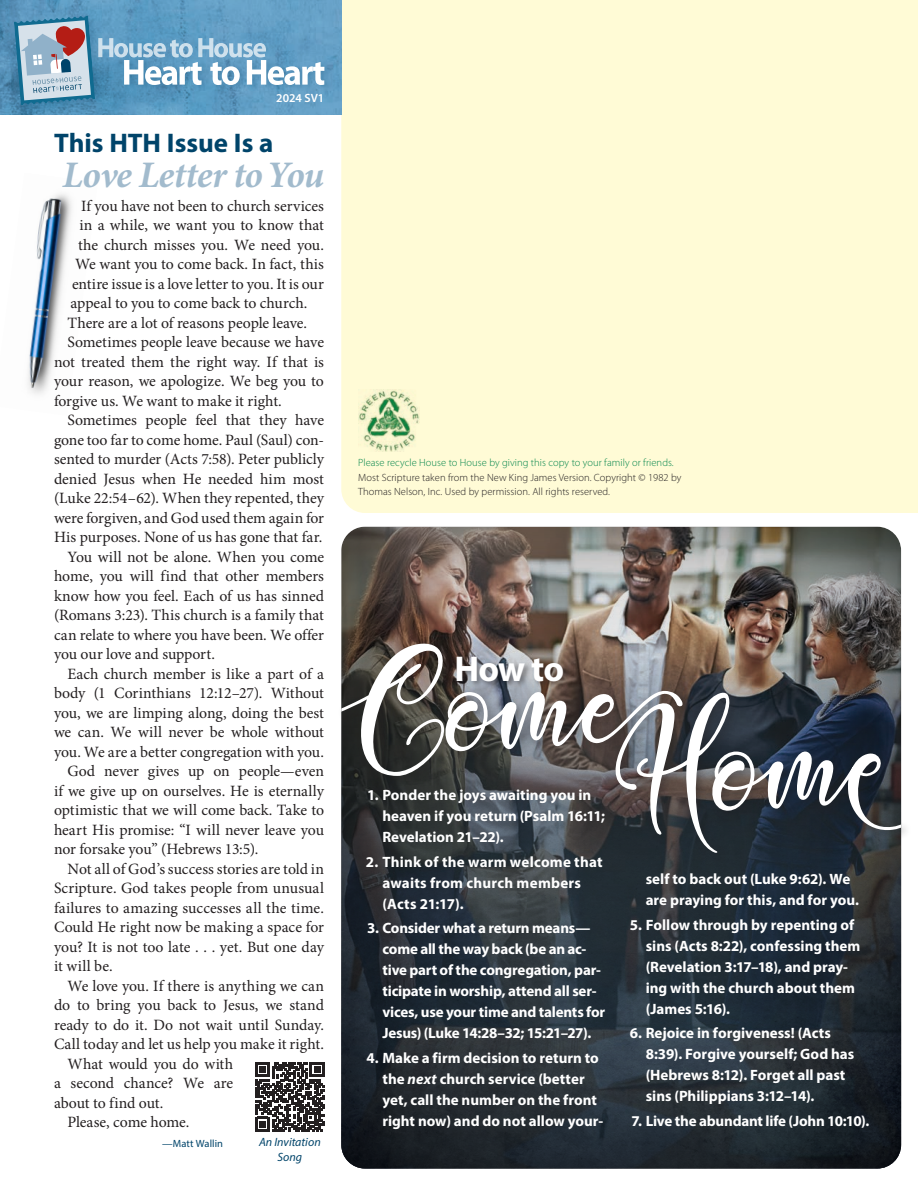
<style>
.page{position:relative;width:918px;height:1188px;background:#fff}
.page>*{position:absolute;margin:0;border:0;box-sizing:border-box;transform-origin:0 0}
.Side_Article_Headings{font:italic 700 37.5px "Minion Pro";letter-spacing:-.025em;color:#a2bbcd}
.byline_front_page{font:700 36px "Myriad Pro";color:#fff}
.Side_Article_Headings-2{font:700 27px "Myriad Pro";color:#00446a}
.Body_Serif{font:15.75px/19.5px "Minion Pro";letter-spacing:-.005em;color:#231f20;text-align:justify}
.t1{font:700 15px/21px "Myriad Pro";color:#fff}
.scripture_1{font:italic 12px/15px "Myriad Pro";color:#00446a;text-align:center}
.t2{font:600 12px "Myriad Pro";color:#fff}
.downloads_form{font:300 10.5px/13.5px "Myriad Pro";letter-spacing:.005em;color:#231f20}
.downloads_form-2{font:300 10.5px "Myriad Pro";letter-spacing:.005em;color:#05864b}
.Body_Serif-2{font:10.5px "Myriad Pro";letter-spacing:.005em;color:#00446a}
.s1{font-style:italic}
</style>
<div class="page">
<img style="left:28px;top:194px;width:44px;height:200px">
<div style="left:341px;top:0;width:577px;height:513px;background:#fffbd6"></div>
<img style="left:358px;top:390px;width:62px;height:62px">
<img style="left:0;top:0;width:341px;height:114px">
<div style="left:11px;top:14px;width:96px;height:103px;background:#00446a;opacity:.17"></div>
<div style="left:123px;top:57px;width:209px;height:34px;background:#00446a;opacity:.2"></div>
<svg style="left:14px;top:16px;width:310px;height:89px;background:#7ca8c5"></svg>
<div style="left:341px;top:526px;width:561px;height:644px;background:#231f20;opacity:.75"></div>
<img style="left:341px;top:596px;width:560px;height:573px">
<div style="left:337px;top:639px;width:575px;height:224px;background:#231f20;opacity:.37"></div>
<svg style="left:595px;top:691px;width:306px;height:162px;background:#484e56"></svg>
<svg style="left:341px;top:639px;width:343px;height:137px"></svg>
<div style="left:455px;top:654px;width:116px;height:35px;background:#231f20;opacity:.47"></div>
<svg style="left:255px;top:1062px;width:70px;height:70px"></svg>
<p class="t2" style="left:276px;top:91px;width:50px">2024 SV1</p>
<p class="Side_Article_Headings-2" style="left:54px;top:126px;width:221px">This HTH Issue Is a</p>
<p class="Side_Article_Headings" style="left:63px;top:148px;width:263px">Love Letter to You</p>
<p class="Body_Serif" style="left:81px;top:196px;width:245px">If you have not been to church services</p>
<p class="Body_Serif" style="left:80px;top:216px;width:246px">in a while, we want you to know that</p>
<p class="Body_Serif" style="left:78px;top:235px;width:247px">the church misses you. We need you.</p>
<p class="Body_Serif" style="left:75px;top:255px;width:250px">We want you to come back. In fact, this</p>
<p class="Body_Serif" style="left:72px;top:274px;width:254px">entire issue is a love letter to you. It is our</p>
<p class="Body_Serif" style="left:71px;top:294px;width:238px">appeal to you to come back to church.</p>
<p class="Body_Serif" style="left:68px;top:313px;width:241px">There are a lot of reasons people leave.</p>
<p class="Body_Serif" style="left:54px;top:333px;width:272px;text-indent:13px">Sometimes people leave because we have not treated them the right way. If that is your reason, we apologize. We beg you to forgive us. We want to make it right.</p>
<p class="Body_Serif" style="left:54px;top:411px;width:272px;text-indent:13px">Sometimes people feel that they have gone too far to come home. Paul (Saul) con&shy;sented to murder (Acts 7:58). Peter publicly denied Jesus when He needed him most (Luke 22:54–62). When they repented, they were forgiven, and God used them again for His purposes. None of us has gone that far.</p>
<p class="Body_Serif" style="left:54px;top:547px;width:272px;text-indent:13px">You will not be alone. When you come home, you will find that other members know how you feel. Each of us has sinned (Romans 3:23). This church is a family that can relate to where you have been. We offer you our love and support.</p>
<p class="Body_Serif" style="left:54px;top:664px;width:272px;text-indent:13px">Each church member is like a part of a body (1 Corinthians 12:12–27). Without you, we are limping along, doing the best we can. We will never be whole without you. We are a better congregation with you.</p>
<p class="Body_Serif" style="left:54px;top:761px;width:272px;text-indent:13px">God never gives up on people—even if we give up on ourselves. He is eternally optimistic that we will come back. Take to heart His promise: “I will never leave you nor forsake you” (Hebrews 13:5).</p>
<p class="Body_Serif" style="left:54px;top:859px;width:272px;text-indent:13px">Not all of God’s success stories are told in Scripture. God takes people from unusual failures to amazing successes all the time.<br>Could He right now be making a space for you? It is not too late . . . yet. But one day it will be.</p>
<p class="Body_Serif" style="left:54px;top:976px;width:272px;text-indent:13px">We love you. If there is anything we can do to bring you back to Jesus, we stand ready to do it. Do not wait until Sunday.<br>Call today and let us help you make it right.</p>
<p class="Body_Serif" style="left:54px;top:1054px;width:181px;text-indent:13px">What would you do with a second chance? We are about to find out.</p>
<p class="Body_Serif" style="left:68px;top:1112px;width:123px">Please, come home.</p>
<p class="Body_Serif-2" style="left:162px;top:1137px;width:63px">—Matt Wallin</p>
<p class="scripture_1" style="left:259px;top:1135px;width:63px">An Invitation<br>Song</p>
<p class="downloads_form-2" style="left:358px;top:456px;width:317px">Please recycle House to House by giving this copy to your family or friends.</p>
<p class="downloads_form" style="left:358px;top:471px;width:325px">Most Scripture taken from the New King James Version. Copyright © 1982 by<br>Thomas Nelson, Inc. Used by permission. All rights reserved.</p>
<p class="byline_front_page" style="left:454px;top:645px;width:111px">How to</p>
<p class="t1" style="left:382px;top:784px;width:224px;text-indent:-15px">1. Ponder the joys awaiting you in heaven if you return (Psalm 16:11;<br>Revelation 21–22).</p>
<p class="t1" style="left:382px;top:851px;width:222px;text-indent:-17px">2. Think of the warm welcome that awaits from church members (Acts 21:17).</p>
<p class="t1" style="left:382px;top:917px;width:224px;text-indent:-15px">3. Consider what a return means— come all the way back (be an ac&shy;tive part of the congregation, par&shy;ticipate in worship, attend all ser&shy;vices, use your time and talents for Jesus) (Luke 14:28–32; 15:21–27).</p>
<p class="t1" style="left:382px;top:1047px;width:222px;text-indent:-16px">4. Make a firm decision to return to the <span class="s1">next</span> church service (better yet, call the number on the front right now) and do not allow your-</p>
<p class="t1" style="left:646px;top:868px;width:215px">self to back out (Luke 9:62). We are praying for this, and for you.</p>
<p class="t1" style="left:646px;top:914px;width:216px;text-indent:-16px">5. Follow through by repenting of sins (Acts 8:22), confessing them (Revelation 3:17–18), and pray&shy;ing with the church about them (James 5:16).</p>
<p class="t1" style="left:646px;top:1022px;width:210px;text-indent:-16px">6. Rejoice in forgiveness! (Acts<br>8:39). Forgive yourself; God has (Hebrews 8:12). Forget all past sins (Philippians 3:12–14).</p>
<p class="t1" style="left:632px;top:1110px;width:239px">7. Live the abundant life (John 10:10).</p>
</div>
